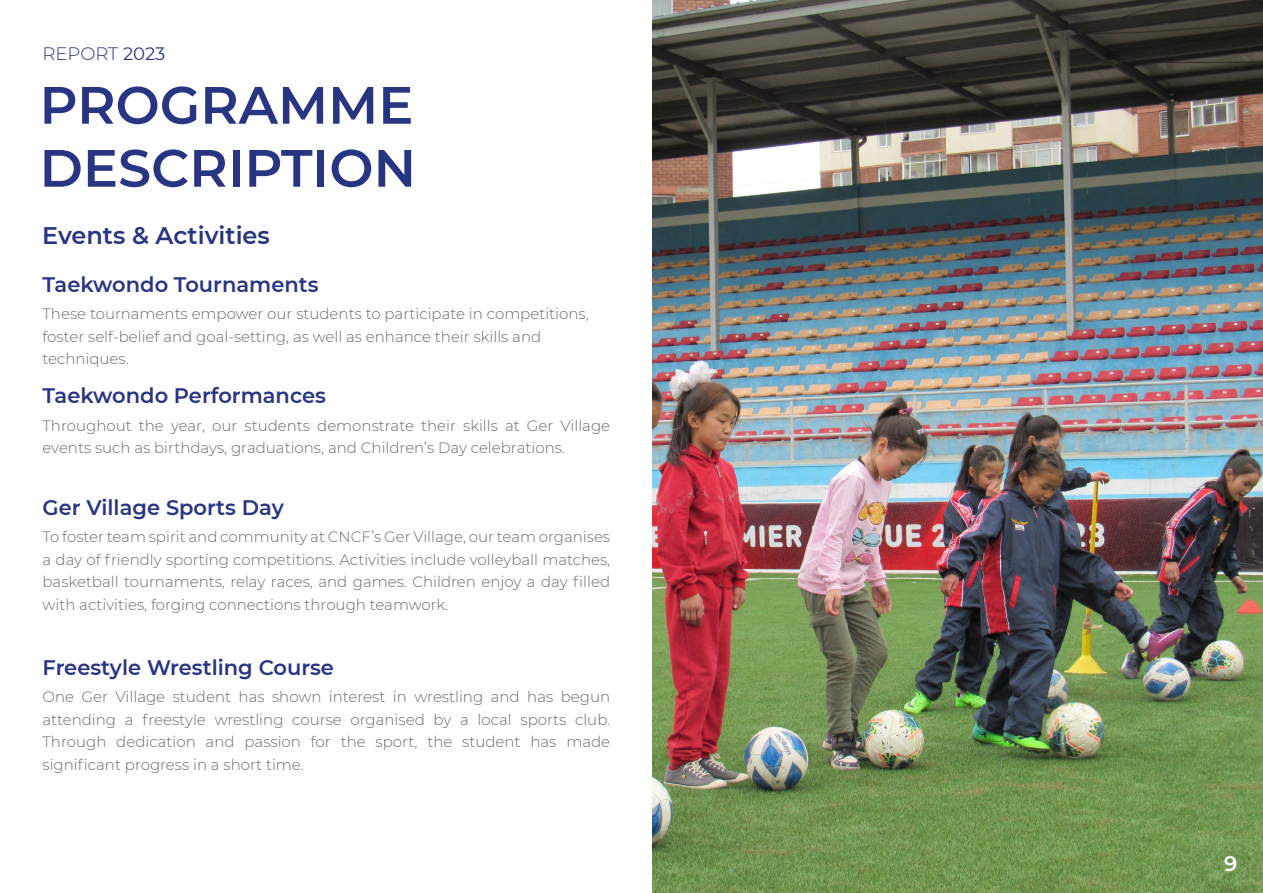
<style>
.page{position:relative;width:1263px;height:893px;background:#fff}
.page>*{position:absolute;margin:0;border:0;box-sizing:border-box;transform-origin:0 0}
.t1{font:600 52.5px/63px "Montserrat";color:#283583}
.t2{font:600 24px "Montserrat";color:#283583}
.t3{font:600 21px "Montserrat";color:#283583}
.t4{font:600 21px "Montserrat";color:#fff}
.t5{font:300 18px "Montserrat";color:#283583}
.t6{font:300 15px/22.5px "Montserrat";color:#6c6a68}
.s1{font-weight:400}
</style>
<div class="page">
<img style="left:653px;top:0;width:610px;height:893px">
<p class="t5" style="left:43px;top:41px;width:124px">REPORT <span class="s1">2023</span></p>
<h1 class="t1" style="left:40px;top:71px;width:378px">PROGRAMME<br>DESCRIPTION</h1>
<h2 class="t2" style="left:42px;top:218px;width:229px">Events &amp; Activities</h2>
<h3 class="t3" style="left:43px;top:270px;width:277px">Taekwondo Tournaments</h3>
<p class="t6" style="left:43px;top:302px;width:548px">These tournaments empower our students to participate in competitions, foster self-belief and goal-setting, as well as enhance their skills and techniques.</p>
<h3 class="t3" style="left:43px;top:381px;width:285px">Taekwondo Performances</h3>
<p class="t6" style="left:43px;top:414px;width:569px">Throughout the year, our students demonstrate their skills at Ger Village events such as birthdays, graduations, and Children’s Day celebrations.</p>
<h3 class="t3" style="left:43px;top:492px;width:243px">Ger Village Sports Day</h3>
<p class="t6" style="left:43px;top:525px;width:569px;text-align:justify">To foster team spirit and community at CNCF’s Ger Village, our team organises a day of friendly sporting competitions. Activities include volleyball matches, basketball tournaments, relay races, and games. Children enjoy a day filled with activities, forging connections through teamwork.</p>
<h3 class="t3" style="left:43px;top:652px;width:293px">Freestyle Wrestling Course</h3>
<p class="t6" style="left:43px;top:685px;width:569px;text-align:justify">One Ger Village student has shown interest in wrestling and has begun attending a freestyle wrestling course organised by a local sports club.<br>Through dedication and passion for the sport, the student has made significant progress in a short time.</p>
<h3 class="t4" style="left:1224px;top:848px;width:15px">9</h3>
</div>
